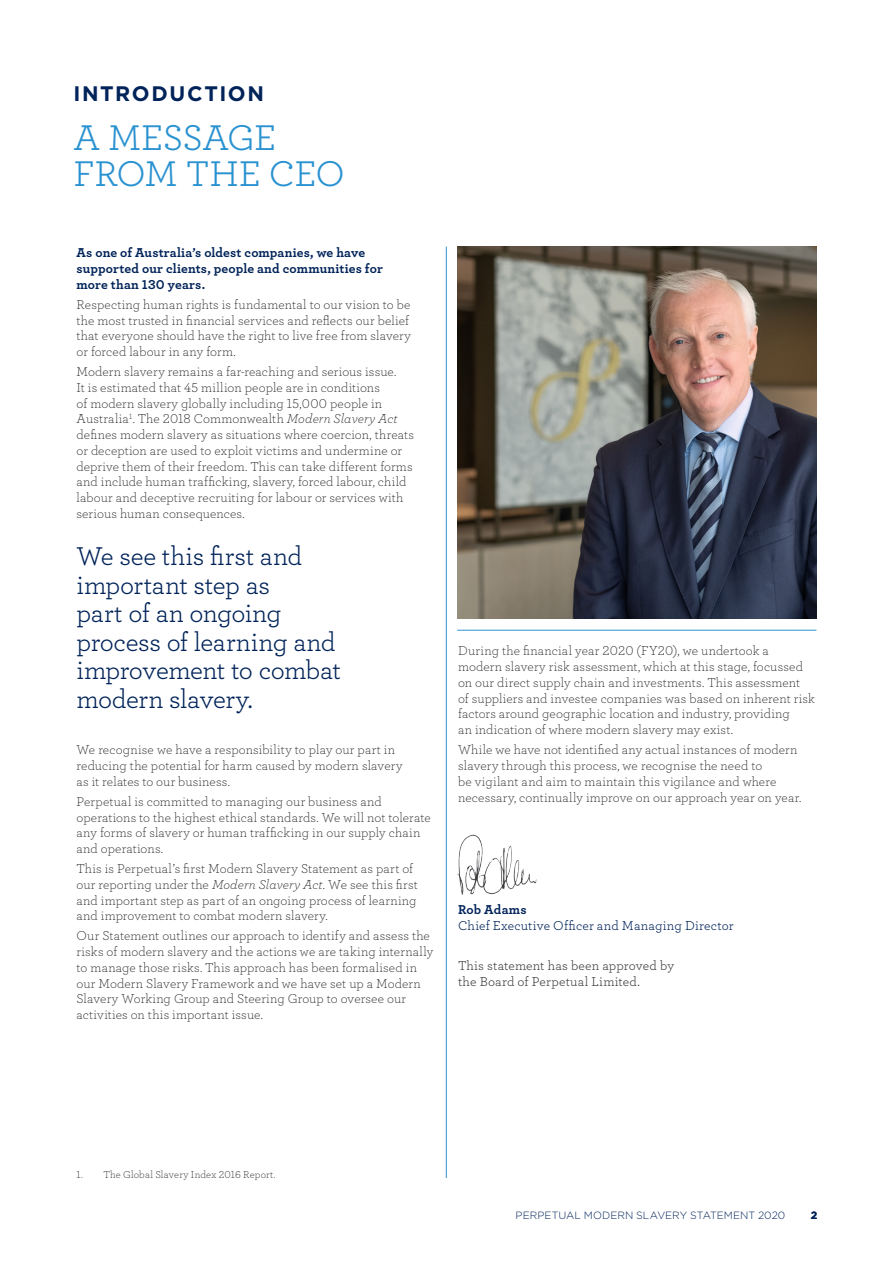
<style>
.page{position:relative;width:893px;height:1263px;background:#fff}
.page>*{position:absolute;margin:0;border:0;box-sizing:border-box;transform-origin:0 0}
.t1{font:37.5px/36px "Archer Book LF";letter-spacing:-.02em;color:#2a92d0}
.Pull_quote_18_19{font:27px/28.5px "Archer Book LF";letter-spacing:-.015em;color:#002359}
._01_heading_lvl_1{font:700 21px "Gotham";letter-spacing:.075em;color:#002359}
._05_body{font:13.5px/15.8px "Archer Light LF";letter-spacing:.01em;color:#231f20}
._05_body-2{font:13.5px/15.8px "Archer Bold LF";letter-spacing:.01em;color:#002359}
.t2{font:13.5px/16px "Archer Book LF";letter-spacing:.01em;color:#3e3e3f}
.t3{font:13.5px "Archer Book LF";letter-spacing:.015em;color:#002359}
.t4{font:300 10.5px "Gotham";letter-spacing:.005em;color:#002359}
.t5{font:10.5px "Archer Light LF";letter-spacing:.015em;color:#231f20}
.t6{font:700 10.5px "Gotham";color:#002359}
.s1{font-family:"Archer Light LF Italic"}
</style>
<div class="page">
<img style="left:457px;top:247px;width:359px;height:372px">
<hr style="left:446px;top:247px;width:1px;height:931px;background:#2a92d0">
<hr style="left:457px;top:630px;width:359px;height:1px;background:#2a92d0">
<img style="left:457px;top:834px;width:80px;height:61px">
<p class="_01_heading_lvl_1" style="left:74px;top:79px;width:192px">INTRODUCTION</p>
<p class="t1" style="left:74px;top:118px;width:273px">A MESSAGE<br>FROM THE CEO</p>
<p class="_05_body-2" style="left:77px;top:245px;width:308px">As one of Australia’s oldest companies, we have supported our clients, people and communities for more than 130 years.</p>
<p class="_05_body" style="left:77px;top:296px;width:336px">Respecting human rights is fundamental to our vision to be the most trusted in financial services and reflects our belief that everyone should have the right to live free from slavery or forced labour in any form.</p>
<p class="_05_body" style="left:77px;top:363px;width:339px">Modern slavery remains a far-reaching and serious issue.<br>It is estimated that 45 million people are in conditions<br>of modern slavery globally including 15,000 people in Australia<sup>1</sup>. The 2018 Commonwealth <span class="s1">Modern Slavery Act </span>defines modern slavery as situations where coercion, threats or deception are used to exploit victims and undermine or deprive them of their freedom. This can take different forms and include human trafficking, slavery, forced labour, child labour and deceptive recruiting for labour or services with serious human consequences.</p>
<p class="Pull_quote_18_19" style="left:77px;top:541px;width:266px">We see this first and important step as<br>part of an ongoing process of learning and improvement to combat modern slavery.</p>
<p class="_05_body" style="left:77px;top:741px;width:328px">We recognise we have a responsibility to play our part in reducing the potential for harm caused by modern slavery as it relates to our business.</p>
<p class="_05_body" style="left:77px;top:793px;width:356px">Perpetual is committed to managing our business and operations to the highest ethical standards. We will not tolerate any forms of slavery or human trafficking in our supply chain and operations.</p>
<p class="_05_body" style="left:77px;top:860px;width:343px">This is Perpetual’s first Modern Slavery Statement as part of our reporting under the <span class="s1">Modern Slavery Act</span>. We see this first and important step as part of an ongoing process of learning and improvement to combat modern slavery.</p>
<p class="_05_body" style="left:77px;top:927px;width:358px">Our Statement outlines our approach to identify and assess the risks of modern slavery and the actions we are taking internally to manage those risks. This approach has been formalised in our Modern Slavery Framework and we have set up a Modern Slavery Working Group and Steering Group to oversee our activities on this important issue.</p>
<p class="_05_body" style="left:458px;top:643px;width:358px">During the financial year 2020 (FY20), we undertook a modern slavery risk assessment, which at this stage, focussed on our direct supply chain and investments. This assessment<br>of suppliers and investee companies was based on inherent risk factors around geographic location and industry, providing<br>an indication of where modern slavery may exist.</p>
<p class="_05_body" style="left:458px;top:742px;width:345px">While we have not identified any actual instances of modern slavery through this process, we recognise the need to<br>be vigilant and aim to maintain this vigilance and where necessary, continually improve on our approach year on year.</p>
<p class="_05_body-2" style="left:458px;top:901px;width:70px">Rob Adams</p>
<p class="t3" style="left:458px;top:917px;width:277px">Chief Executive Officer and Managing Director</p>
<p class="t2" style="left:458px;top:957px;width:218px">This statement has been approved by the Board of Perpetual Limited.</p>
<p class="t5" style="left:77px;top:1168px;width:200px">1. The Global Slavery Index 2016 Report.</p>
<p class="t4" style="left:516px;top:1209px;width:271px">PERPETUAL MODERN SLAVERY STATEMENT 2020</p>
<p class="t6" style="left:811px;top:1209px;width:8px">2</p>
</div>
